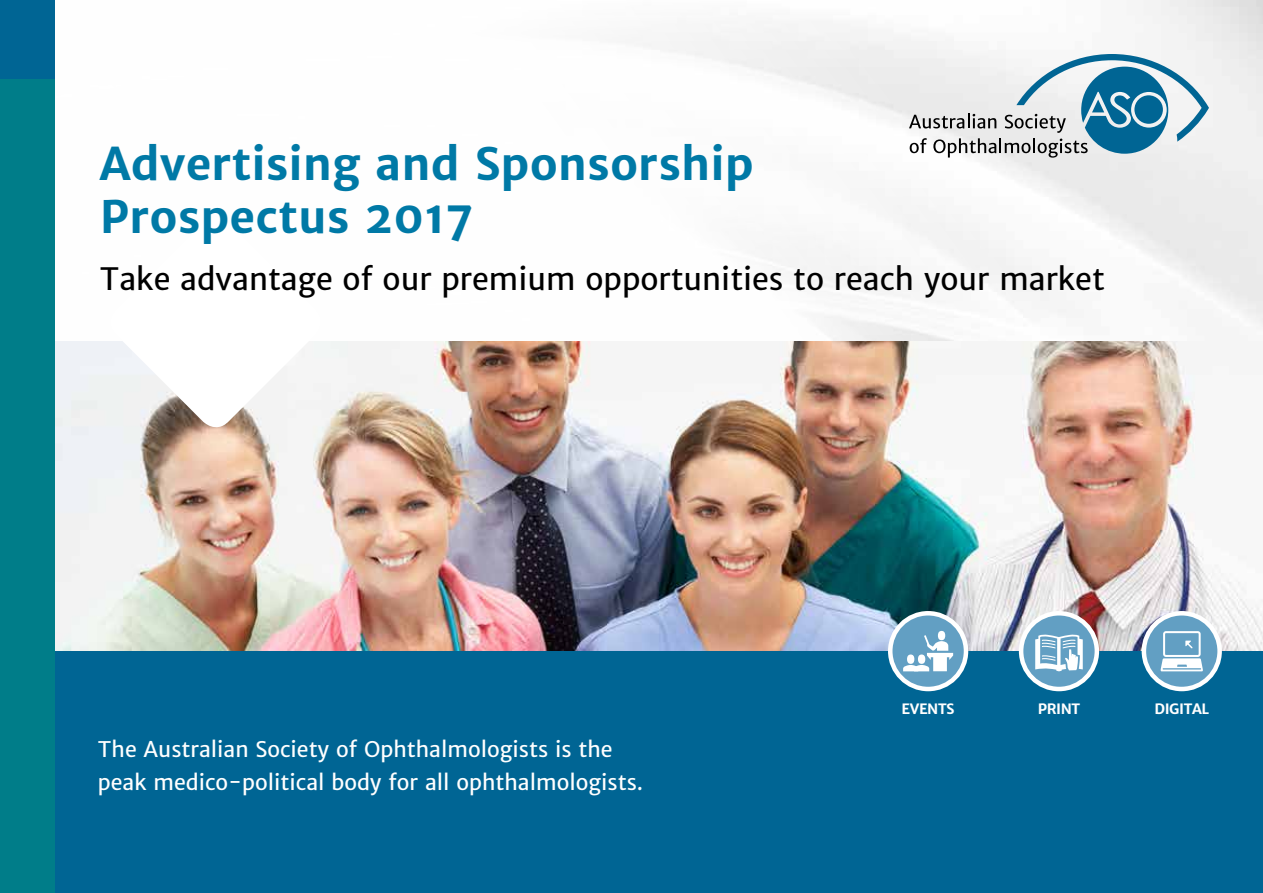
<style>
.page{position:relative;width:1263px;height:893px;background:#fff}
.page>*{position:absolute;margin:0;border:0;box-sizing:border-box;transform-origin:0 0}
.t1{font:700 44.4px/53.2px "Merriweather Sans";color:#0079a6}
.t2{font:30.6px "Merriweather Sans";color:#000}
.t3{font:21.45px/33.8px "Merriweather Sans";color:#fff}
.t4{font:700 14.1px "Merriweather Sans";letter-spacing:-.03em;color:#fff}
</style>
<div class="page">
<img style="left:54px;top:0;width:1209px;height:342px">
<div style="left:0;top:651px;width:1263px;height:242px;background:#006594"></div>
<svg style="left:909px;top:54px;width:300px;height:104px"></svg>
<img style="left:54px;top:342px;width:1209px;height:309px">
<svg style="left:103px;top:210px;width:225px;height:224px"></svg>
<div style="left:0;top:77px;width:54px;height:816px;background:#007d89"></div>
<div style="left:0;top:0;width:54px;height:78px;background:#006594"></div>
<svg style="left:890px;top:613px;width:76px;height:76px;background:#78adcb"></svg>
<div style="left:888px;top:611px;width:80px;height:80px;border:4px solid #fff;border-radius:50%"></div>
<svg style="left:1021px;top:613px;width:76px;height:76px;background:#77accb"></svg>
<div style="left:1019px;top:611px;width:80px;height:80px;border:4px solid #fff;border-radius:50%"></div>
<svg style="left:1144px;top:613px;width:75px;height:76px;background:#75aaca"></svg>
<div style="left:1142px;top:611px;width:80px;height:80px;border:4px solid #fff;border-radius:50%"></div>
<div style="left:938px;top:631px;width:7px;height:9px;background:#fff;border-radius:50%"></div>
<svg style="left:903px;top:635px;width:50px;height:36px;background:#a3c6db"></svg>
<svg style="left:1161px;top:631px;width:42px;height:40px;background:#a2c6db"></svg>
<svg style="left:1035px;top:634px;width:48px;height:38px;background:#acccdf"></svg>
<h1 class="t1" style="left:100px;top:138px;width:655px">Advertising and Sponsorship<br>Prospectus 2017</h1>
<h2 class="t2" style="left:100px;top:260px;width:1006px">Take advantage of our premium opportunities to reach your market</h2>
<p class="t3" style="left:98px;top:732px;width:547px">The Australian Society of Ophthalmologists is the peak medico-political body for all ophthalmologists.</p>
<p class="t4" style="left:902px;top:701px;width:55px">EVENTS</p>
<p class="t4" style="left:1038px;top:701px;width:44px">PRINT</p>
<p class="t4" style="left:1154px;top:701px;width:56px">DIGITAL</p>
</div>
